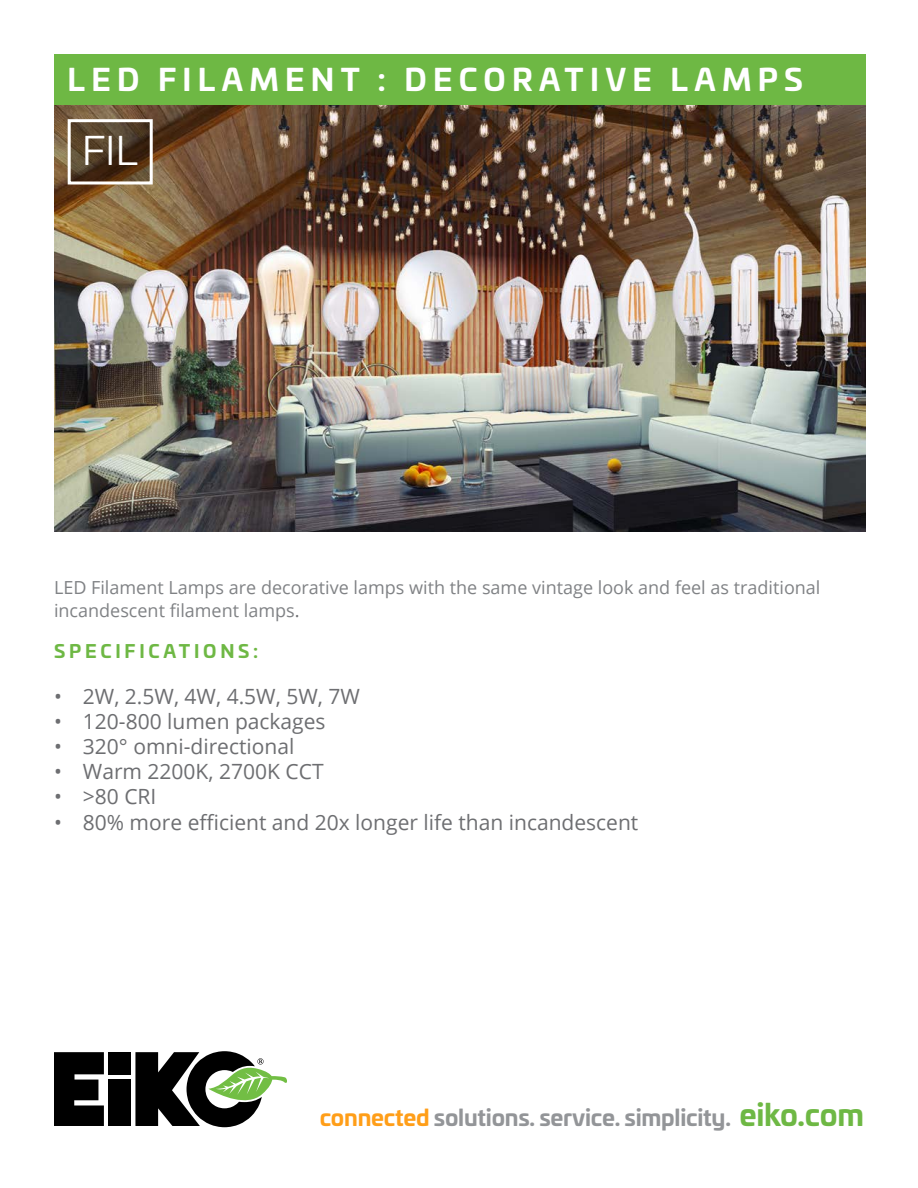
<style>
.page{position:relative;width:918px;height:1188px;background:#fff}
.page>*{position:absolute;margin:0;border:0;box-sizing:border-box;transform-origin:0 0}
.t1{font:39px "Univia Pro";color:#fff}
.t2{font:700 30px "Univia Pro";letter-spacing:.21em;color:#fff}
.t3{font:700 22.5px "Univia Pro";letter-spacing:-.01em;color:#939598}
.t4{font:21px "Open Sans";color:#6d6e71}
.t5{font:18px/22.5px "Open Sans";color:#808285}
.t6{font:700 18px "Univia Pro";letter-spacing:.21em;color:#6eb844}
.s1{font-size:46.05px;color:#231f20}
.s2{color:#6d6e71}
.s3{color:#ff9e18}
.s4{font-size:30px;color:#6eb844}
</style>
<div class="page">
<img style="left:54px;top:105px;width:811px;height:426px">
<svg style="left:54px;top:1052px;width:50px;height:74px;background:#1d1d1d"></svg>
<div style="left:109px;top:1052px;width:22px;height:22px;background:#000"></div>
<div style="left:109px;top:1079px;width:22px;height:47px;background:#000"></div>
<svg style="left:135px;top:1051px;width:152px;height:76px"></svg>
<div style="left:54px;top:54px;width:811px;height:51px;background:#6eb844"></div>
<svg style="left:72px;top:123px;width:77px;height:57px;background:#4e3822"></svg>
<div style="left:68px;top:119px;width:85px;height:65px;border:3px solid #fff"></div>
<h2 class="t2" style="left:68px;top:56px;width:737px">LED FILAMENT : DECORATIVE LAMPS</h2>
<h1 class="t1" style="left:82px;top:122px;width:58px"><span class="s1">T8</span>FIL</h1>
<p class="t5" style="left:54px;top:576px;width:768px">LED Filament Lamps are decorative lamps with the same vintage look and feel as traditional incandescent filament lamps<span class="s2">.</span></p>
<p class="t6" style="left:54px;top:637px;width:206px">SPECIFICATIONS:</p>
<p class="t4" style="left:54px;top:682px;width:307px">• 2W, 2.5W, 4W, 4.5W, 5W, 7W</p>
<p class="t4" style="left:54px;top:707px;width:273px">• 120-800 lumen packages</p>
<p class="t4" style="left:54px;top:732px;width:242px">• 320° omni-directional</p>
<p class="t4" style="left:54px;top:757px;width:271px">• Warm 2200K, 2700K CCT</p>
<p class="t4" style="left:54px;top:782px;width:104px">• &gt;80 CRI</p>
<p class="t4" style="left:54px;top:808px;width:586px">• 80% more efficient and 20x longer life than incandescent</p>
<p class="t3" style="left:320px;top:1100px;width:546px"><span class="s3">connected</span> solutions. service. simplicity. <span class="s4">eiko.com</span></p>
</div>
